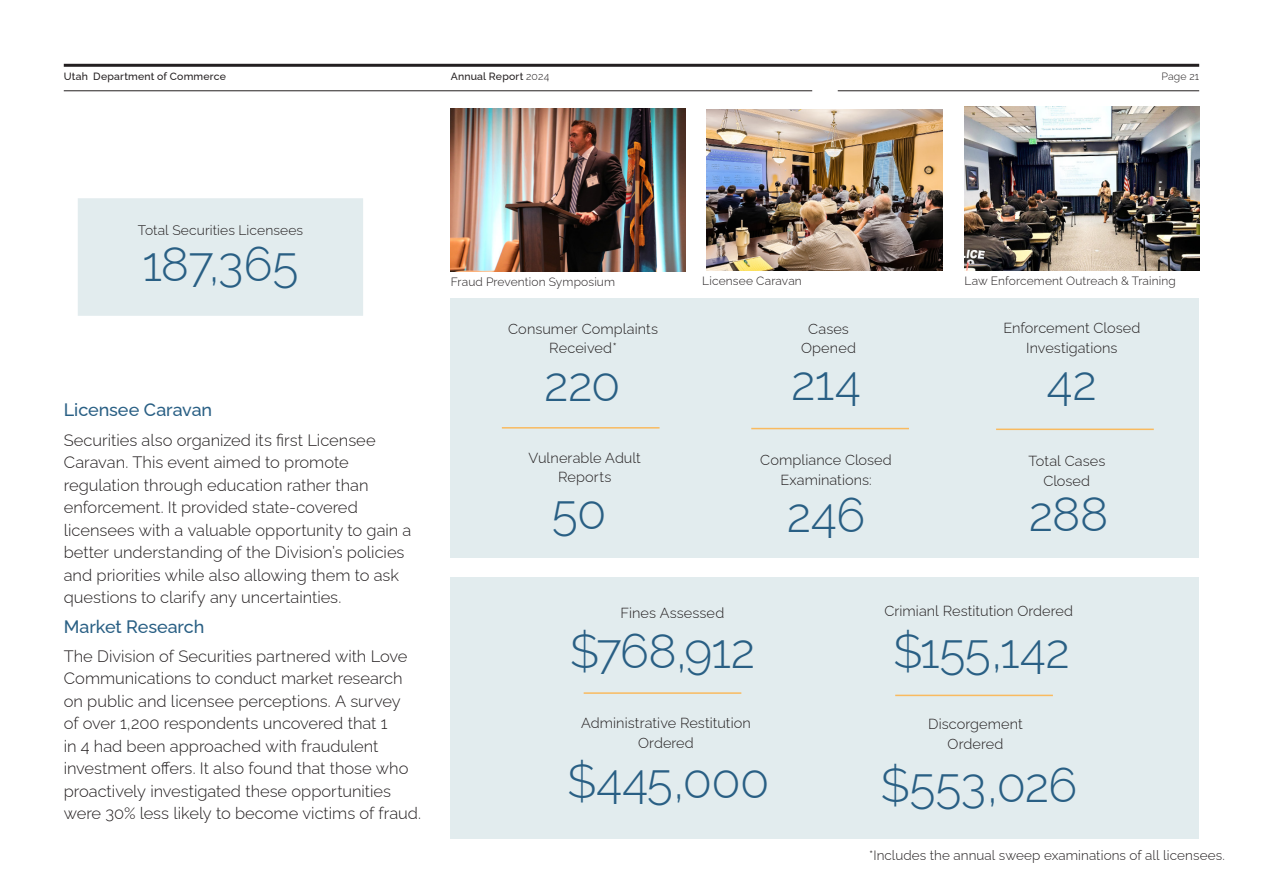
<style>
.page{position:relative;width:1263px;height:893px;background:#fff}
.page>*{position:absolute;margin:0;border:0;box-sizing:border-box;transform-origin:0 0}
.Large_Text__40pt_center{font:300 48px "Raleway";letter-spacing:-.015em;color:#295f84}
.Body_Text__align_left{font:500 18px "Raleway";letter-spacing:-.005em;color:#295f84}
.Subtitle__align_left{font:500 18px "Raleway";letter-spacing:-.005em;color:#295f84}
.Body_Text__align_left-2{font:300 16.5px/22.5px "Raleway";color:#231f20}
.Body_Text__align_center{font:300 14.55px/19.4px "Raleway";letter-spacing:.005em;color:#231f20;text-align:center}
.Body_Text__align_center-2{font:300 13.8px "Raleway";letter-spacing:.005em;color:#231f20}
.Body_Text__align_center-3{font:300 13.5px "Raleway";letter-spacing:.01em;color:#231f20}
.Caption___Footer__align_left{font:300 12px "Raleway";letter-spacing:.01em;color:#231f20}
.t1{font:500 10.5px "Raleway";letter-spacing:.02em;color:#231f20}
.t2{font:300 10.5px "Raleway";letter-spacing:.015em;color:#231f20}
.s1{font-weight:300}
</style>
<div class="page">
<div style="left:451px;top:577px;width:748px;height:261px;background:#e2ecee"></div>
<hr style="left:584px;top:692px;width:157px;height:2px;background:#f9ba5f">
<div style="left:78px;top:198px;width:285px;height:118px;background:#e2ecee"></div>
<img style="left:451px;top:109px;width:234px;height:162px">
<img style="left:706px;top:109px;width:236px;height:162px">
<hr style="left:895px;top:695px;width:158px;height:1px;background:#f9ba5f">
<div style="left:451px;top:298px;width:748px;height:259px;background:#e2ecee"></div>
<hr style="left:502px;top:427px;width:157px;height:2px;background:#f9ba5f">
<hr style="left:751px;top:428px;width:158px;height:1px;background:#f9ba5f">
<hr style="left:996px;top:429px;width:158px;height:1px;background:#f9ba5f">
<img style="left:964px;top:107px;width:235px;height:164px">
<hr style="left:64px;top:64px;width:1135px;height:3px;background:#231f20">
<hr style="left:64px;top:90px;width:748px;height:1px;background:#231f20">
<hr style="left:838px;top:90px;width:361px;height:1px;background:#231f20">
<p class="t1" style="left:64px;top:68px;width:164px">Utah Department of Commerce</p>
<p class="t1" style="left:451px;top:68px;width:100px">Annual Report <span class="s1">2024</span></p>
<p class="t2" style="left:1161px;top:68px;width:39px">Page 21</p>
<p class="Body_Text__align_center-2" style="left:138px;top:219px;width:167px">Total Securities Licensees</p>
<p class="Large_Text__40pt_center" style="left:142px;top:225px;width:157px">187,365</p>
<p class="Body_Text__align_left" style="left:64px;top:396px;width:150px">Licensee Caravan</p>
<p class="Body_Text__align_left-2" style="left:64px;top:427px;width:349px">Securities also organized its first Licensee Caravan. This event aimed to promote regulation through education rather than enforcement. It provided state-covered licensees with a valuable opportunity to gain a better understanding of the Division’s policies and priorities while also allowing them to ask questions to clarify any uncertainties.</p>
<p class="Subtitle__align_left" style="left:64px;top:612px;width:142px">Market Research</p>
<p class="Body_Text__align_left-2" style="left:64px;top:643px;width:359px">The Division of Securities partnered with Love Communications to conduct market research on public and licensee perceptions. A survey<br>of over 1,200 respondents uncovered that 1<br>in 4 had been approached with fraudulent investment offers. It also found that those who proactively investigated these opportunities were 30% less likely to become victims of fraud.</p>
<p class="Caption___Footer__align_left" style="left:451px;top:272px;width:166px">Fraud Prevention Symposium</p>
<p class="Caption___Footer__align_left" style="left:702px;top:271px;width:101px">Licensee Caravan</p>
<p class="Caption___Footer__align_left" style="left:964px;top:272px;width:213px">Law Enforcement Outreach &amp; Training</p>
<p class="Body_Text__align_center" style="left:508px;top:318px;width:151px">Consumer Complaints<br>Received*</p>
<p class="Large_Text__40pt_center" style="left:544px;top:346px;width:78px">220</p>
<p class="Body_Text__align_center" style="left:801px;top:318px;width:56px">Cases<br>Opened</p>
<p class="Large_Text__40pt_center" style="left:791px;top:344px;width:71px">214</p>
<p class="Body_Text__align_center" style="left:1003px;top:317px;width:138px">Enforcement Closed<br>Investigations</p>
<p class="Large_Text__40pt_center" style="left:1047px;top:344px;width:52px">42</p>
<p class="Body_Text__align_center" style="left:529px;top:446px;width:114px">Vulnerable Adult</p>
<p class="Body_Text__align_center" style="left:558px;top:466px;width:55px">Reports</p>
<p class="Body_Text__align_center" style="left:760px;top:449px;width:133px">Compliance Closed<br>Examinations:</p>
<p class="Body_Text__align_center" style="left:1028px;top:450px;width:78px">Total Cases<br>Closed</p>
<p class="Large_Text__40pt_center" style="left:552px;top:474px;width:56px">50</p>
<p class="Large_Text__40pt_center" style="left:787px;top:477px;width:80px">246</p>
<p class="Large_Text__40pt_center" style="left:1029px;top:476px;width:81px">288</p>
<p class="Body_Text__align_center" style="left:620px;top:601px;width:105px">Fines Assessed</p>
<p class="Large_Text__40pt_center" style="left:570px;top:612px;width:187px">$768,912</p>
<p class="Body_Text__align_center" style="left:581px;top:712px;width:171px">Administrative Restitution<br>Ordered</p>
<p class="Large_Text__40pt_center" style="left:567px;top:743px;width:204px">$445,000</p>
<p class="Body_Text__align_center" style="left:884px;top:600px;width:190px">Crimianl Restitution Ordered</p>
<p class="Large_Text__40pt_center" style="left:893px;top:612px;width:178px">$155,142</p>
<p class="Body_Text__align_center" style="left:928px;top:713px;width:96px">Discorgement<br>Ordered</p>
<p class="Large_Text__40pt_center" style="left:880px;top:747px;width:198px">$553,026</p>
<p class="Body_Text__align_center-3" style="left:869px;top:844px;width:357px">*Includes the annual sweep examinations of all licensees.</p>
</div>
